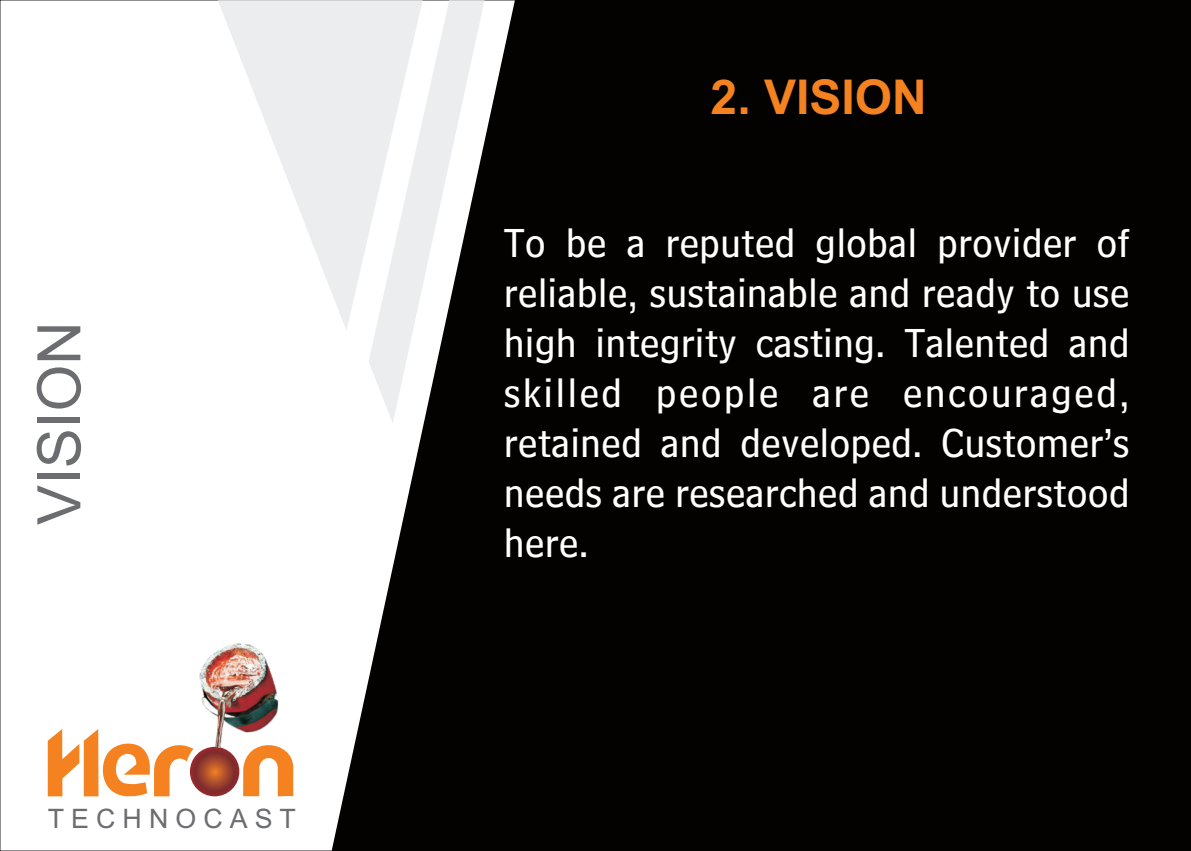
<style>
.page{position:relative;width:1191px;height:851px;background:#fff}
.page>*{position:absolute;margin:0;border:0;box-sizing:border-box;transform-origin:0 0}
.t1{font:60px "Arial";color:#6c6d70}
.t2{font:700 48px "Arial";color:#f58220}
.t3{font:42px/49.8px "Bell Centennial BT Sub Caption";color:#fff;text-align:justify}
.t4{font:26.8px "Arial";letter-spacing:.265em;color:#6c6d70}
</style>
<div class="page">
<div style="left:332px;top:0;width:859px;height:850px;background:#040101"></div>
<svg style="left:369px;top:0;width:115px;height:423px"></svg>
<svg style="left:218px;top:0;width:205px;height:330px;fill:#ecedee"></svg>
<svg style="left:48px;top:729px;width:145px;height:68px"></svg>
<svg style="left:243px;top:747px;width:50px;height:49px"></svg>
<svg style="left:190px;top:746px;width:49px;height:50px"></svg>
<img style="left:173px;top:643px;width:106px;height:104px">
<h1 class="t1" style="left:37px;top:525px;width:205px;rotate:-90deg">VISION</h1>
<p class="t4" style="left:48px;top:807px;width:250px">TECHNOCAST</p>
<p class="t2" style="left:710px;top:79px;width:218px">2. VISION</p>
<p class="t3" style="left:504px;top:221px;width:627px">To be a reputed global provider of reliable, sustainable and ready to use high integrity casting. Talented and skilled people are encouraged, retained and developed. Customer’s needs are researched and understood here.</p>
</div>
